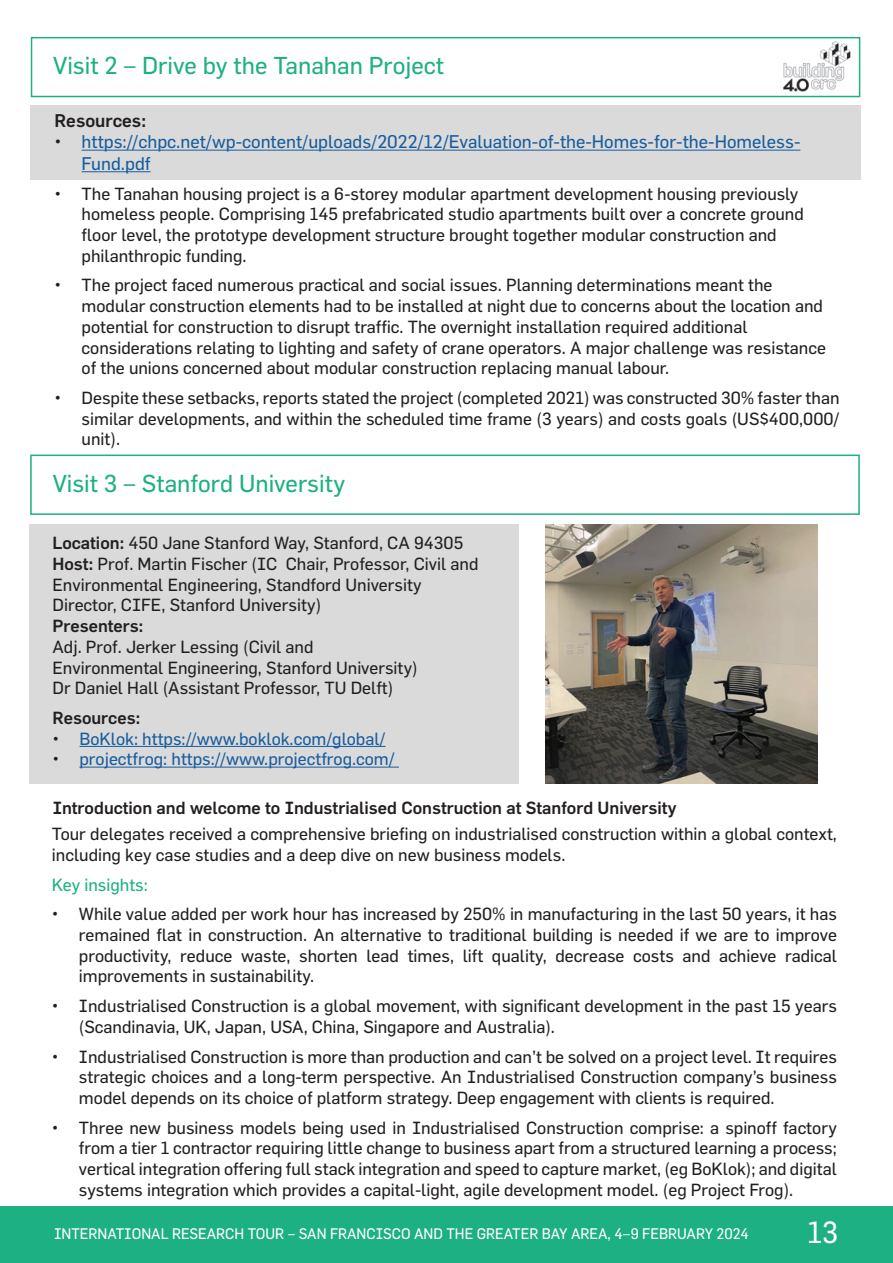
<style>
.page{position:relative;width:893px;height:1263px;background:#fff}
.page>*{position:absolute;margin:0;border:0;box-sizing:border-box;transform-origin:0 0}
.t1{font:30px "Flama Basic";color:#fff;scale:.95 1}
.t2{font:24px "Flama Basic";color:#1db082}
.t3{font:18px/21.6px "Flama Basic";color:#175d9e}
.t4{font:500 18px "Flama";color:#231f20}
.t5{font:17.25px/20.7px "Flama Basic";color:#231f20}
.t6{font:500 17.25px "Flama";color:#231f20}
.t7{font:17.25px "Flama Basic";color:#175d9e}
.t8{font:17.25px "Flama Basic";color:#1db082}
.t9{font:15px "Flama Basic";color:#fff;scale:.95 1}
.s1{color:#231f20}
.s2{font-family:"Flama";font-weight:500}
</style>
<div class="page">
<img style="left:770px;top:41px;width:90px;height:57px">
<div style="left:29px;top:524px;width:489px;height:260px;background:#dadada"></div>
<hr style="left:80px;top:746px;width:306px;height:1px;background:#175d9e">
<hr style="left:80px;top:767px;width:319px;height:1px;background:#175d9e">
<div style="left:0;top:1206px;width:893px;height:57px;background:#1db082"></div>
<div style="left:30px;top:455px;width:830px;height:60px;border:2px solid #1db082"></div>
<div style="left:30px;top:106px;width:830px;height:74px;background:#dadada"></div>
<hr style="left:82px;top:150px;width:718px;height:1px;background:#175d9e">
<hr style="left:82px;top:171px;width:69px;height:1px;background:#175d9e">
<div style="left:31px;top:37px;width:829px;height:60px;border:2px solid #1db082"></div>
<img style="left:545px;top:525px;width:273px;height:259px">
<h2 class="t2" style="left:53px;top:51px;width:392px">Visit 2 – Drive by the Tanahan Project</h2>
<p class="t4" style="left:55px;top:110px;width:93px">Resources:</p>
<p class="t3" style="left:82px;top:131px;width:720px;text-indent:-27px"><span class="s1">•</span> https://chpc.net/wp-content/uploads/2022/12/Evaluation-of-the-Homes-for-the-Homeless-<br>Fund.pdf</p>
<p class="t5" style="left:82px;top:183px;width:724px;text-indent:-27px">• The Tanahan housing project is a 6-storey modular apartment development housing previously homeless people. Comprising 145 prefabricated studio apartments built over a concrete ground floor level, the prototype development structure brought together modular construction and philanthropic funding.</p>
<p class="t5" style="left:82px;top:275px;width:746px;text-indent:-27px">• The project faced numerous practical and social issues. Planning determinations meant the modular construction elements had to be installed at night due to concerns about the location and potential for construction to disrupt traffic. The overnight installation required additional considerations relating to lighting and safety of crane operators. A major challenge was resistance of the unions concerned about modular construction replacing manual labour.</p>
<p class="t5" style="left:82px;top:387px;width:759px;text-align:justify;text-indent:-27px">• Despite these setbacks, reports stated the project (completed 2021) was constructed 30% faster than similar developments, and within the scheduled time frame (3 years) and costs goals (US$400,000/ unit).</p>
<h2 class="t2" style="left:53px;top:469px;width:294px">Visit 3 – Stanford University</h2>
<p class="t5" style="left:52px;top:533px;width:427px"><span class="s2">Location:</span> 450 Jane Stanford Way, Stanford, CA 94305<br><span class="s2">Host:</span> Prof. Martin Fischer (IC Chair, Professor, Civil and Environmental Engineering, Standford University Director, CIFE, Stanford University)</p>
<p class="t6" style="left:52px;top:616px;width:92px">Presenters:</p>
<p class="t5" style="left:52px;top:636px;width:367px">Adj. Prof. Jerker Lessing (Civil and<br>Environmental Engineering, Stanford University)<br>Dr Daniel Hall (Assistant Professor, TU Delft)</p>
<p class="t6" style="left:52px;top:707px;width:89px">Resources:</p>
<p class="t7" style="left:52px;top:728px;width:335px"><span class="s1">•</span> BoKlok: https://www.boklok.com/global/</p>
<p class="t7" style="left:52px;top:749px;width:344px"><span class="s1">•</span> projectfrog: https://www.projectfrog.com/</p>
<p class="t6" style="left:53px;top:798px;width:625px">Introduction and welcome to Industrialised Construction at Stanford University</p>
<p class="t5" style="left:52px;top:823px;width:786px">Tour delegates received a comprehensive briefing on industrialised construction within a global context, including key case studies and a deep dive on new business models.</p>
<p class="t8" style="left:52px;top:874px;width:97px">Key insights:</p>
<p class="t5" style="left:79px;top:903px;width:759px;text-align:justify;text-indent:-27px">• While value added per work hour has increased by 250% in manufacturing in the last 50 years, it has remained flat in construction. An alternative to traditional building is needed if we are to improve productivity, reduce waste, shorten lead times, lift quality, decrease costs and achieve radical improvements in sustainability.</p>
<p class="t5" style="left:79px;top:995px;width:759px;text-indent:-27px">• Industrialised Construction is a global movement, with significant development in the past 15 years (Scandinavia, UK, Japan, USA, China, Singapore and Australia).</p>
<p class="t5" style="left:79px;top:1046px;width:759px;text-align:justify;text-indent:-27px">• Industrialised Construction is more than production and can’t be solved on a project level. It requires strategic choices and a long-term perspective. An Industrialised Construction company’s business model depends on its choice of platform strategy. Deep engagement with clients is required.</p>
<p class="t5" style="left:79px;top:1117px;width:759px;text-align:justify;text-indent:-27px">• Three new business models being used in Industrialised Construction comprise: a spinoff factory from a tier 1 contractor requiring little change to business apart from a structured learning a process; vertical integration offering full stack integration and speed to capture market, (eg BoKlok); and digital systems integration which provides a capital-light, agile development model. (eg Project Frog).</p>
<p class="t9" style="left:54px;top:1225px;width:733px">INTERNATIONAL RESEARCH TOUR – SAN FRANCISCO AND THE GREATER BAY AREA, 4–9 FEBRUARY 2024</p>
<h1 class="t1" style="left:808px;top:1215px;width:33px">13</h1>
</div>
